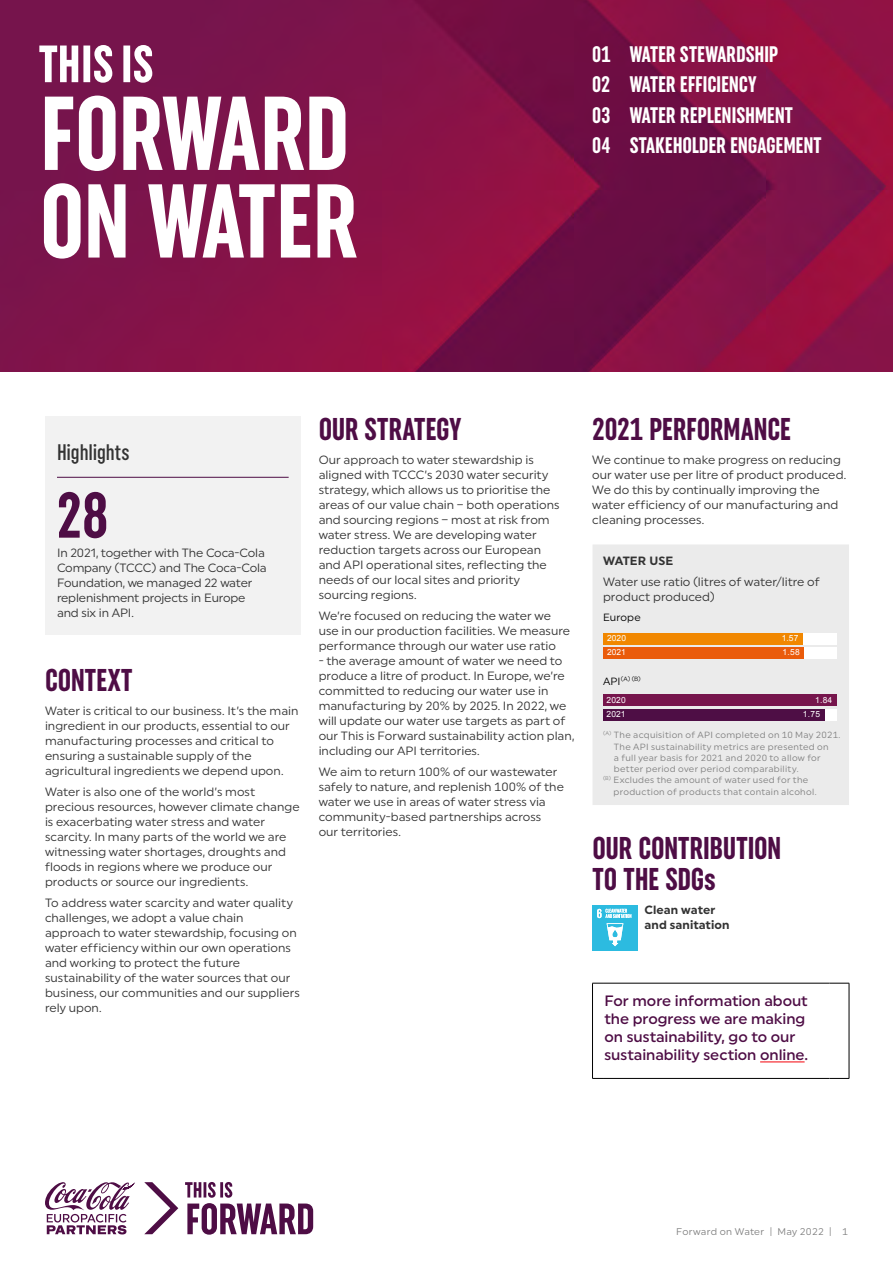
<style>
.page{position:relative;width:893px;height:1263px;background:#fff}
.page>*{position:absolute;margin:0;border:0;box-sizing:border-box;transform-origin:0 0}
.t1{font:700 extra-condensed 64.5px "Uniform";color:#4e0d45}
.t2{font:700 extra-condensed 31.5px/31.5px "Uniform";letter-spacing:-.01em;color:#4e0d45}
.t3{font:700 extra-condensed 22.5px/30.3px "Uniform";letter-spacing:-.005em;color:#fff}
.t4{font:500 extra-condensed 22.5px "Uniform";letter-spacing:-.005em;color:#333}
.t5{font:500 15px/18px "Uniform";letter-spacing:-.005em;color:#4e0d45}
.t6{font:12px/15px "Uniform";color:#333}
.t7{font:700 12px/15px "Uniform";letter-spacing:.005em;color:#333}
.t8{font:10.5px "Uniform";letter-spacing:.02em;color:#000}
.t9{font:9.75px "Uniform";letter-spacing:.02em;color:#808080}
.t10{font:9px "Uniform";letter-spacing:.03em;color:#808080}
.t11{font:8.4px "Arial";letter-spacing:.01em;color:#fff}
.t12{font:6.15px "Uniform";color:#000}
.s1{font-size:10.5px}
</style>
<div class="page">
<img style="left:0;top:0;width:893px;height:372px">
<svg style="left:39px;top:45px;width:318px;height:214px"></svg>
<div style="left:45px;top:417px;width:256px;height:218px;background:#f2f2f2"></div>
<hr style="left:57px;top:477px;width:232px;height:1px;background:#4e0d45">
<div style="left:593px;top:544px;width:256px;height:261px;background:#ebebeb"></div>
<hr style="left:592px;top:983px;width:1px;height:95px;background:#000">
<hr style="left:603px;top:983px;width:226px;height:1px;background:#000">
<svg style="left:829px;top:983px;width:20px;height:1px"></svg>
<hr style="left:849px;top:983px;width:1px;height:95px;background:#000">
<hr style="left:603px;top:1078px;width:226px;height:1px;background:#000">
<svg style="left:829px;top:1078px;width:20px;height:1px"></svg>
<div style="left:603px;top:633px;width:234px;height:11px;background:#fff"></div>
<div style="left:603px;top:647px;width:234px;height:12px;background:#fff"></div>
<div style="left:603px;top:647px;width:201px;height:12px;background:#ea5b0b"></div>
<div style="left:603px;top:633px;width:199px;height:11px;background:#f18700"></div>
<div style="left:603px;top:709px;width:233px;height:12px;background:#fff"></div>
<div style="left:603px;top:709px;width:222px;height:12px;background:#4e0e45"></div>
<div style="left:603px;top:695px;width:233px;height:11px;background:#76154c"></div>
<div style="left:592px;top:905px;width:45px;height:45px;background:#2cbbe0"></div>
<svg style="left:597px;top:909px;width:34px;height:37px"></svg>
<hr style="left:760px;top:1061px;width:45px;height:1px;background:#f40009">
<svg style="left:45px;top:1182px;width:133px;height:52px"></svg>
<svg style="left:185px;top:1182px;width:128px;height:53px"></svg>
<h3 class="t3" style="left:592px;top:39px;width:231px">01 WATER STEWARDSHIP<br>02 WATER EFFICIENCY<br>03 WATER REPLENISHMENT<br>04 STAKEHOLDER ENGAGEMENT</h3>
<h3 class="t4" style="left:57px;top:439px;width:74px">Highlights</h3>
<h1 class="t1" style="left:57px;top:478px;width:53px">28</h1>
<p class="t6" style="left:57px;top:545px;width:211px">In 2021, together with The Coca-Cola<br>Company (TCCC) and The Coca-Cola<br>Foundation, we managed 22 water replenishment projects in Europe and six in API.</p>
<h2 class="t2" style="left:45px;top:664px;width:89px">CONTEXT</h2>
<p class="t6" style="left:45px;top:703px;width:255px">Water is critical to our business. It’s the main ingredient in our products, essential to our manufacturing processes and critical to ensuring a sustainable supply of the agricultural ingredients we depend upon.</p>
<p class="t6" style="left:45px;top:784px;width:256px">Water is also one of the world’s most precious resources, however climate change is exacerbating water stress and water scarcity. In many parts of the world we are witnessing water shortages, droughts and floods in regions where we produce our products or source our ingredients.</p>
<p class="t6" style="left:45px;top:895px;width:256px">To address water scarcity and water quality challenges, we adopt a value chain approach to water stewardship, focusing on water efficiency within our own operations and working to protect the future sustainability of the water sources that our business, our communities and our suppliers rely upon.</p>
<h2 class="t2" style="left:319px;top:414px;width:144px">OUR STRATEGY</h2>
<p class="t6" style="left:319px;top:452px;width:242px">Our approach to water stewardship is aligned with TCCC’s 2030 water security strategy, which allows us to prioritise the areas of our value chain – both operations and sourcing regions – most at risk from water stress. We are developing water reduction targets across our European and API operational sites, reflecting the needs of our local sites and priority sourcing regions.</p>
<p class="t6" style="left:319px;top:608px;width:253px">We’re focused on reducing the water we use in our production facilities. We measure performance through our water use ratio</p>
<p class="t6" style="left:319px;top:653px;width:257px">- the average amount of water we need to produce a litre of product. In Europe, we’re committed to reducing our water use in manufacturing by 20% by 2025. In 2022, we will update our water use targets as part of our This is Forward sustainability action plan, including our API territories.</p>
<p class="t6" style="left:319px;top:764px;width:247px">We aim to return 100% of our wastewater safely to nature, and replenish 100% of the water we use in areas of water stress via community-based partnerships across our territories.</p>
<h2 class="t2" style="left:592px;top:414px;width:200px">2021 PERFORMANCE</h2>
<p class="t6" style="left:592px;top:452px;width:255px">We continue to make progress on reducing our water use per litre of product produced.<br>We do this by continually improving the water efficiency of our manufacturing and cleaning processes.</p>
<p class="t7" style="left:603px;top:554px;width:72px">WATER USE</p>
<p class="t6" style="left:603px;top:574px;width:218px">Water use ratio (litres of water/litre of product produced)</p>
<p class="t8" style="left:603px;top:611px;width:39px">Europe</p>
<p class="t11" style="left:607px;top:633px;width:21px">2020</p>
<p class="t11" style="left:782px;top:633px;width:18px">1.57</p>
<p class="t11" style="left:607px;top:647px;width:20px">2021</p>
<p class="t11" style="left:782px;top:647px;width:19px">1.58</p>
<p class="t12" style="left:603px;top:675px;width:39px"><span class="s1">API</span>(A) (B)</p>
<p class="t11" style="left:607px;top:695px;width:21px">2020</p>
<p class="t11" style="left:815px;top:695px;width:19px">1.84</p>
<p class="t11" style="left:607px;top:709px;width:20px">2021</p>
<p class="t11" style="left:803px;top:709px;width:19px">1.75</p>
<p class="t10" style="left:603px;top:730px;width:239px"><sup>(A)</sup> The acquisition of API completed on 10 May 2021.</p>
<p class="t10" style="left:614px;top:741px;width:216px">The API sustainability metrics are presented on</p>
<p class="t10" style="left:614px;top:752px;width:208px">a full year basis for 2021 and 2020 to allow for</p>
<p class="t10" style="left:614px;top:763px;width:186px">better period over period comparability.</p>
<p class="t10" style="left:603px;top:775px;width:207px"><sup>(B)</sup> Excludes the amount of water used for the</p>
<p class="t10" style="left:613px;top:786px;width:204px">production of products that contain alcohol.</p>
<h2 class="t2" style="left:592px;top:832px;width:191px">OUR CONTRIBUTION<br>TO THE SDGs</h2>
<p class="t7" style="left:645px;top:902px;width:86px">Clean water and sanitation</p>
<p class="t5" style="left:604px;top:992px;width:205px">For more information about the progress we are making on sustainability, go to our sustainability section online.</p>
<p class="t9" style="left:676px;top:1225px;width:173px">Forward on Water | May 2022 | 1</p>
</div>
